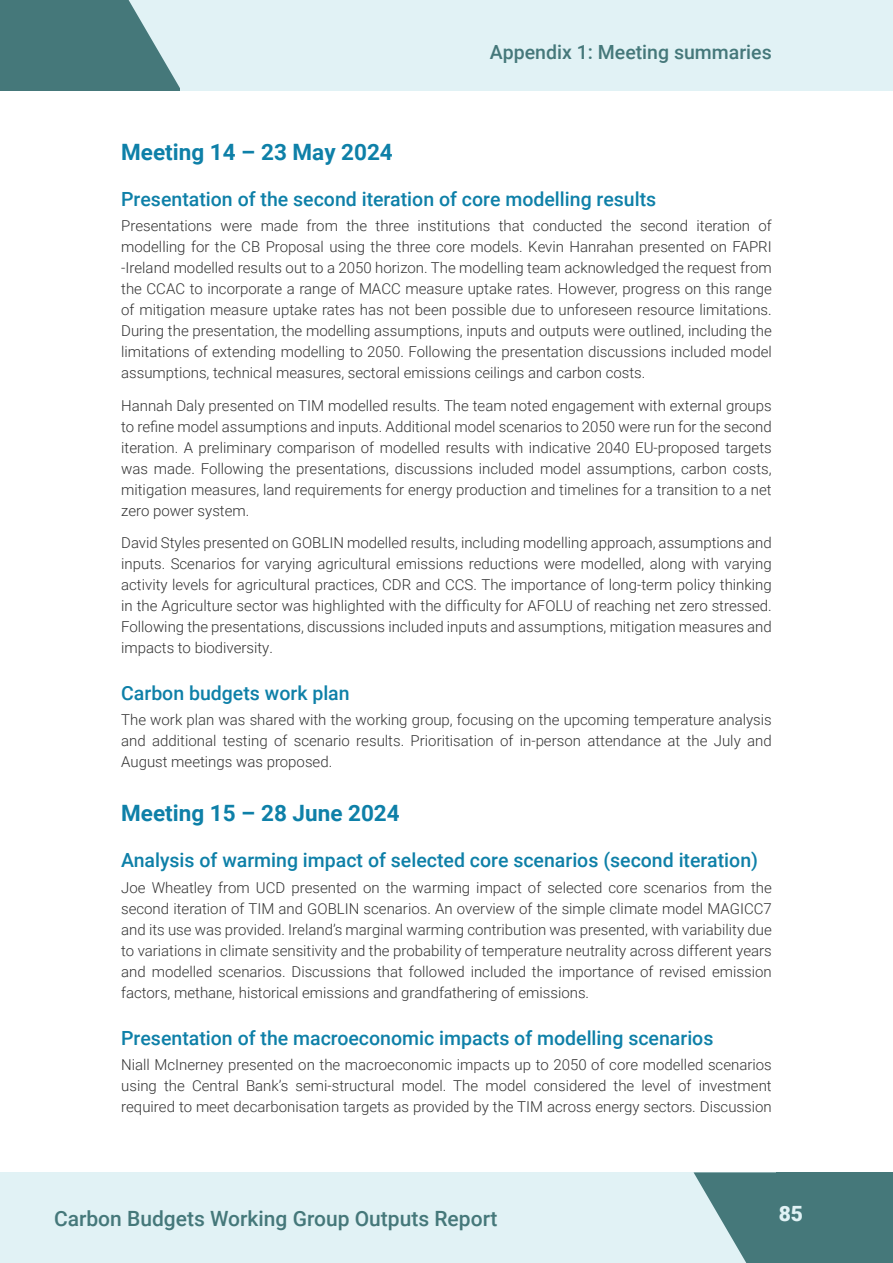
<style>
.page{position:relative;width:893px;height:1263px;background:#fff}
.page>*{position:absolute;margin:0;border:0;box-sizing:border-box;transform-origin:0 0}
.Heading_2_nonum{font:700 22.5px "Roboto";color:#0e80a8}
.t1{font:500 21px "Roboto";color:#45787a}
.t2{font:900 21px "Roboto";color:#e1f2f5}
.Heading_3_nonum{font:500 19.5px "Roboto";color:#0e80a8}
.t3{font:500 19.5px "Roboto";color:#45787a}
.t4{font:300 15px/21px "Roboto";color:#333;text-align:justify}
</style>
<div class="page">
<div style="left:0;top:1172px;width:893px;height:91px;background:#e1f2f5"></div>
<svg style="left:693px;top:1172px;width:83px;height:91px"></svg>
<div style="left:776px;top:1172px;width:117px;height:91px;background:#45787a"></div>
<div style="left:0;top:0;width:893px;height:91px;background:#45787a"></div>
<svg style="left:128px;top:0;width:52px;height:88px"></svg>
<div style="left:180px;top:0;width:713px;height:91px;background:#e1f2f5"></div>
<h3 class="t3" style="left:490px;top:39px;width:283px">Appendix 1: Meeting summaries</h3>
<p class="Heading_2_nonum" style="left:121px;top:136px;width:273px">Meeting 14 – 23 May 2024</p>
<p class="Heading_3_nonum" style="left:121px;top:186px;width:537px">Presentation of the second iteration of core modelling results</p>
<p class="t4" style="left:121px;top:215px;width:652px">Presentations were made from the three institutions that conducted the second iteration of modelling for the CB Proposal using the three core models. Kevin Hanrahan presented on FAPRI -Ireland modelled results out to a 2050 horizon. The modelling team acknowledged the request from the CCAC to incorporate a range of MACC measure uptake rates. However, progress on this range of mitigation measure uptake rates has not been possible due to unforeseen resource limitations.<br>During the presentation, the modelling assumptions, inputs and outputs were outlined, including the limitations of extending modelling to 2050. Following the presentation discussions included model assumptions, technical measures, sectoral emissions ceilings and carbon costs.</p>
<p class="t4" style="left:121px;top:394px;width:652px">Hannah Daly presented on TIM modelled results. The team noted engagement with external groups to refine model assumptions and inputs. Additional model scenarios to 2050 were run for the second iteration. A preliminary comparison of modelled results with indicative 2040 EU-proposed targets was made. Following the presentations, discussions included model assumptions, carbon costs, mitigation measures, land requirements for energy production and timelines for a transition to a net zero power system.</p>
<p class="t4" style="left:121px;top:532px;width:652px">David Styles presented on GOBLIN modelled results, including modelling approach, assumptions and inputs. Scenarios for varying agricultural emissions reductions were modelled, along with varying activity levels for agricultural practices, CDR and CCS. The importance of long-term policy thinking in the Agriculture sector was highlighted with the difficulty for AFOLU of reaching net zero stressed.<br>Following the presentations, discussions included inputs and assumptions, mitigation measures and impacts to biodiversity.</p>
<p class="Heading_3_nonum" style="left:121px;top:680px;width:230px">Carbon budgets work plan</p>
<p class="t4" style="left:121px;top:709px;width:652px">The work plan was shared with the working group, focusing on the upcoming temperature analysis and additional testing of scenario results. Prioritisation of in-person attendance at the July and August meetings was proposed.</p>
<p class="Heading_2_nonum" style="left:121px;top:797px;width:280px">Meeting 15 – 28 June 2024</p>
<p class="Heading_3_nonum" style="left:121px;top:847px;width:638px">Analysis of warming impact of selected core scenarios (second iteration)</p>
<p class="t4" style="left:121px;top:876px;width:652px">Joe Wheatley from UCD presented on the warming impact of selected core scenarios from the second iteration of TIM and GOBLIN scenarios. An overview of the simple climate model MAGICC7 and its use was provided. Ireland’s marginal warming contribution was presented, with variability due to variations in climate sensitivity and the probability of temperature neutrality across different years and modelled scenarios. Discussions that followed included the importance of revised emission factors, methane, historical emissions and grandfathering of emissions.</p>
<p class="Heading_3_nonum" style="left:121px;top:1024px;width:594px">Presentation of the macroeconomic impacts of modelling scenarios</p>
<p class="t4" style="left:121px;top:1054px;width:652px">Niall McInerney presented on the macroeconomic impacts up to 2050 of core modelled scenarios using the Central Bank’s semi-structural model. The model considered the level of investment required to meet decarbonisation targets as provided by the TIM across energy sectors. Discussion</p>
<h2 class="t1" style="left:54px;top:1204px;width:445px">Carbon Budgets Working Group Outputs Report</h2>
<h2 class="t2" style="left:779px;top:1199px;width:26px">85</h2>
</div>
